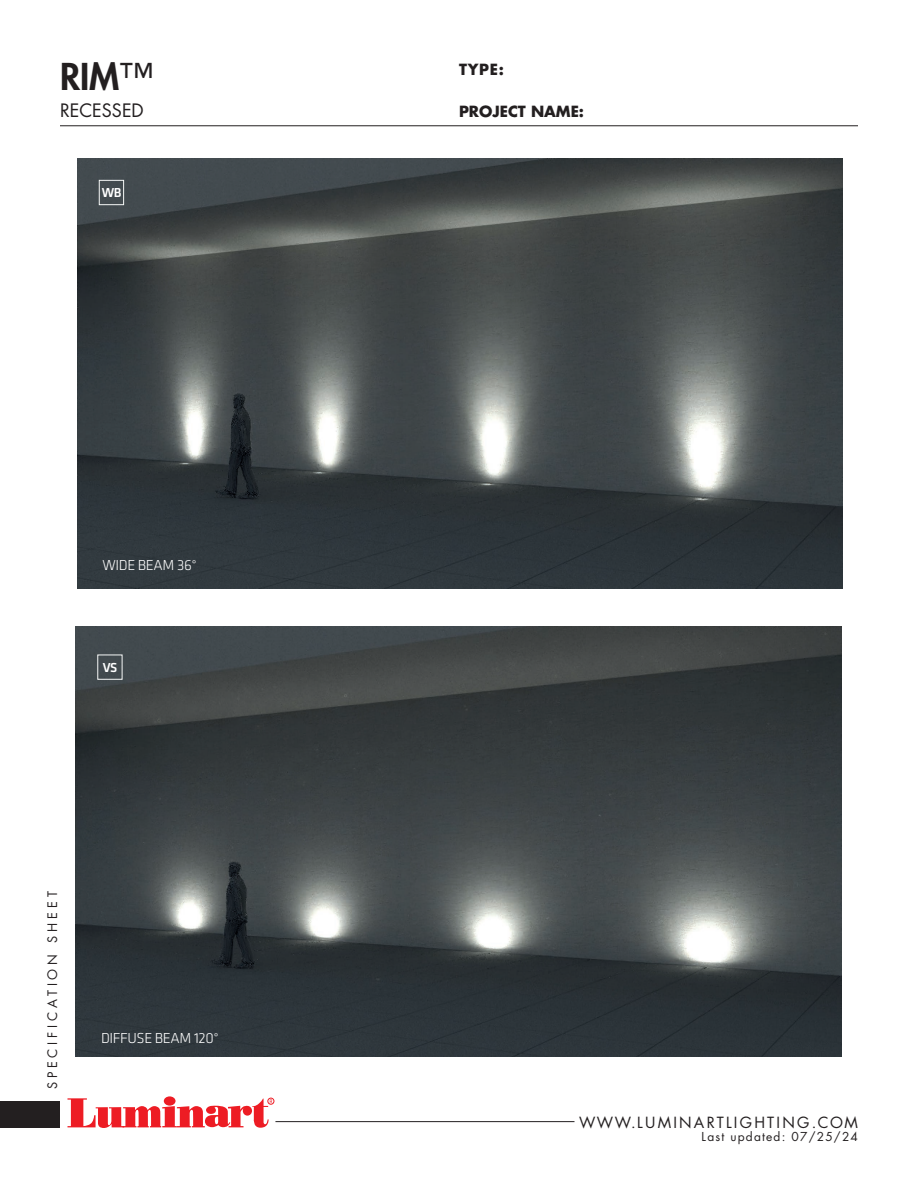
<style>
.page{position:relative;width:918px;height:1188px;background:#fff}
.page>*{position:absolute;margin:0;border:0;box-sizing:border-box;transform-origin:0 0}
.t1{font:800 36px "Futura Std";color:#231f20}
.t2{font:18px "Futura Std";color:#231f20}
.t3{font:300 15px "Klavika";letter-spacing:-.025em;color:#fff}
.t4{font:15px "Futura Std";letter-spacing:.15em;color:#231f20}
.t5{font:700 15px "Futura Std";color:#231f20}
.t6{font:500 13.5px "Klavika";color:#fff}
.t7{font:12.75px "Futura Std";letter-spacing:.3em;color:#231f20}
.t8{font:12px "Futura Std";letter-spacing:.1em;color:#231f20}
.s1{font-weight:500}
</style>
<div class="page">
<div style="left:0;top:1101px;width:60px;height:27px;background:#231f20"></div>
<svg style="left:164px;top:1096px;width:12px;height:10px"></svg>
<svg style="left:67px;top:1098px;width:207px;height:30px"></svg>
<hr style="left:60px;top:125px;width:798px;height:1px;background:#231f20">
<hr style="left:275px;top:1121px;width:299px;height:1px;background:#231f20">
<img style="left:76px;top:626px;width:765px;height:431px">
<div style="left:97px;top:655px;width:25px;height:25px;border:1px solid #f5f7f6"></div>
<img style="left:77px;top:158px;width:766px;height:431px">
<div style="left:99px;top:180px;width:25px;height:25px;border:1px solid #f5f7f6"></div>
<p class="t1" style="left:60px;top:54px;width:95px">RIM<span class="s1">™</span></p>
<p class="t2" style="left:60px;top:99px;width:85px">RECESSED</p>
<p class="t6" style="left:102px;top:185px;width:21px">WB</p>
<p class="t3" style="left:103px;top:556px;width:96px">WIDE BEAM 36°</p>
<p class="t6" style="left:103px;top:660px;width:16px">VS</p>
<p class="t7" style="left:44px;top:1089px;width:199px;rotate:-90deg">SPECIFICATION SHEET</p>
<p class="t3" style="left:101px;top:1030px;width:119px">DIFFUSE BEAM 120°</p>
<p class="t5" style="left:459px;top:59px;width:47px">TYPE:</p>
<p class="t5" style="left:459px;top:101px;width:127px">PROJECT NAME:</p>
<p class="t4" style="left:579px;top:1113px;width:280px">WWW.LUMINARTLIGHTING.COM</p>
<p class="t8" style="left:702px;top:1129px;width:158px">Last updated: 07/25/24</p>
</div>
